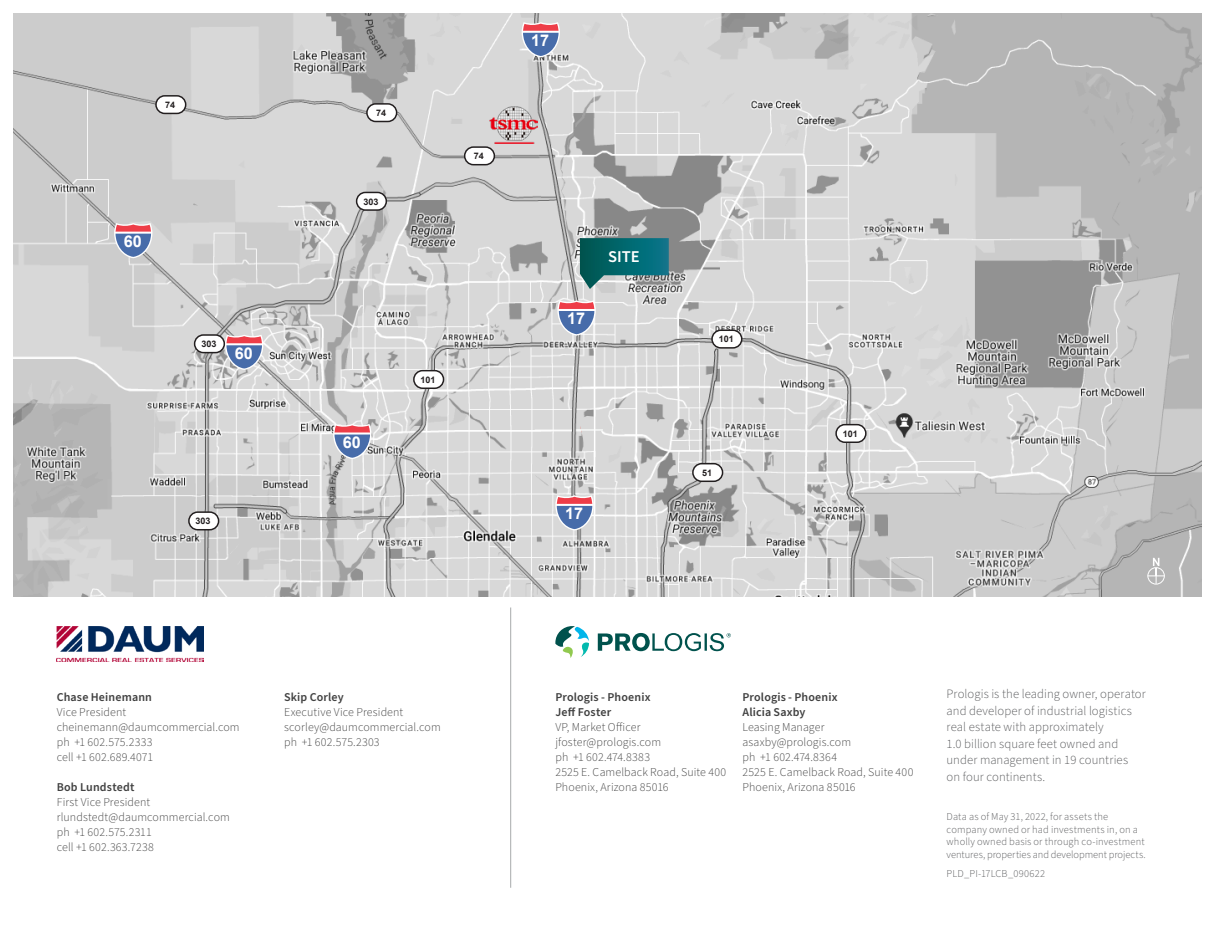
<style>
.page{position:relative;width:1215px;height:945px;background:#fff}
.page>*{position:absolute;margin:0;border:0;box-sizing:border-box;transform-origin:0 0}
.t1{font:600 16.5px "Source Sans Pro";color:#fff}
.t2{font:700 16.2px "Arial";color:#fff}
.t3{font:300 12.75px/16.5px "Source Sans Pro";letter-spacing:.005em;color:#57585a}
.t4{font:300 12px/15px "Source Sans Pro";letter-spacing:.01em;color:#414141}
.t5{font:600 12px/15px "Source Sans Pro";letter-spacing:.01em;color:#414141}
.t6{font:300 10.5px/12.6px "Source Sans Pro";letter-spacing:.01em;color:#57585a}
.t7{font:700 9px "Arial";color:#231f20}
</style>
<div class="page">
<svg style="left:555px;top:626px;width:34px;height:32px"></svg>
<svg style="left:598px;top:633px;width:133px;height:18px"></svg>
<hr style="left:510px;top:608px;width:1px;height:280px;background:#a7aaab">
<img style="left:57px;top:626px;width:147px;height:36px">
<img style="left:14px;top:14px;width:1188px;height:583px">
<img style="left:490px;top:106px;width:47px;height:38px">
<svg style="left:557px;top:300px;width:39px;height:36px"></svg>
<svg style="left:555px;top:495px;width:39px;height:35px"></svg>
<svg style="left:333px;top:424px;width:38px;height:35px"></svg>
<svg style="left:225px;top:335px;width:38px;height:35px"></svg>
<svg style="left:114px;top:223px;width:38px;height:35px"></svg>
<svg style="left:522px;top:22px;width:38px;height:35px"></svg>
<div style="left:712px;top:330px;width:30px;height:18px;background:#fff;border-radius:9px"></div>
<div style="left:711px;top:330px;width:31px;height:19px;border:2px solid #231f20;border-radius:9px"></div>
<div style="left:414px;top:371px;width:30px;height:17px;background:#fff;border-radius:9px"></div>
<div style="left:413px;top:370px;width:31px;height:19px;border:2px solid #231f20;border-radius:9px"></div>
<div style="left:836px;top:425px;width:30px;height:17px;background:#fff;border-radius:9px"></div>
<div style="left:835px;top:424px;width:32px;height:19px;border:2px solid #231f20;border-radius:9px"></div>
<div style="left:693px;top:464px;width:30px;height:17px;background:#fff;border-radius:9px"></div>
<div style="left:692px;top:463px;width:31px;height:19px;border:2px solid #231f20;border-radius:9px"></div>
<div style="left:357px;top:192px;width:29px;height:18px;background:#fff;border-radius:9px"></div>
<div style="left:356px;top:192px;width:31px;height:19px;border:2px solid #231f20;border-radius:9px"></div>
<div style="left:195px;top:335px;width:29px;height:18px;background:#fff;border-radius:9px"></div>
<div style="left:194px;top:334px;width:31px;height:19px;border:2px solid #231f20;border-radius:9px"></div>
<div style="left:189px;top:512px;width:30px;height:18px;background:#fff;border-radius:9px"></div>
<div style="left:188px;top:511px;width:31px;height:19px;border:2px solid #231f20;border-radius:9px"></div>
<div style="left:367px;top:104px;width:30px;height:17px;background:#fff;border-radius:9px"></div>
<div style="left:366px;top:103px;width:31px;height:19px;border:2px solid #231f20;border-radius:9px"></div>
<div style="left:156px;top:96px;width:30px;height:17px;background:#fff;border-radius:9px"></div>
<div style="left:155px;top:95px;width:31px;height:19px;border:2px solid #231f20;border-radius:9px"></div>
<div style="left:465px;top:147px;width:29px;height:18px;background:#fff;border-radius:9px"></div>
<div style="left:464px;top:146px;width:31px;height:19px;border:2px solid #231f20;border-radius:9px"></div>
<div style="left:1147px;top:567px;width:18px;height:18px;border:1px solid #fff;border-radius:50%"></div>
<svg style="left:1148px;top:558px;width:17px;height:26px"></svg>
<svg style="left:580px;top:238px;width:89px;height:51px;background:#2e797f"></svg>
<svg style="left:579px;top:416px;width:24px;height:36px"></svg>
<hr style="left:577px;top:429px;width:26px;height:2px;background:#f6f8f7">
<hr style="left:594px;top:410px;width:1px;height:47px;background:#fff">
<p class="t7" style="left:165px;top:99px;width:12px">74</p>
<h2 class="t2" style="left:124px;top:231px;width:20px">60</h2>
<p class="t7" style="left:201px;top:338px;width:17px">303</p>
<h2 class="t2" style="left:235px;top:342px;width:20px">60</h2>
<p class="t7" style="left:196px;top:515px;width:17px">303</p>
<p class="t7" style="left:376px;top:107px;width:12px">74</p>
<p class="t7" style="left:363px;top:195px;width:17px">303</p>
<p class="t7" style="left:474px;top:150px;width:12px">74</p>
<h2 class="t2" style="left:343px;top:431px;width:20px">60</h2>
<p class="t7" style="left:421px;top:374px;width:17px">101</p>
<h2 class="t2" style="left:531px;top:30px;width:20px">17</h2>
<h2 class="t2" style="left:567px;top:308px;width:20px">17</h2>
<h1 class="t1" style="left:608px;top:246px;width:33px">SITE</h1>
<h2 class="t2" style="left:565px;top:503px;width:20px">17</h2>
<p class="t7" style="left:719px;top:333px;width:17px">101</p>
<p class="t7" style="left:702px;top:467px;width:12px">51</p>
<p class="t7" style="left:843px;top:428px;width:17px">101</p>
<p class="t5" style="left:57px;top:690px;width:97px">Chase Heinemann</p>
<p class="t4" style="left:57px;top:705px;width:185px">Vice President cheinemann@daumcommercial.com ph +1 602.575.2333<br>cell +1 602.689.4071</p>
<p class="t5" style="left:57px;top:780px;width:79px">Bob Lundstedt</p>
<p class="t4" style="left:57px;top:795px;width:175px">First Vice President rlundstedt@daumcommercial.com ph +1 602.575.2311<br>cell +1 602.363.7238</p>
<p class="t5" style="left:284px;top:690px;width:61px">Skip Corley</p>
<p class="t4" style="left:284px;top:705px;width:158px">Executive Vice President scorley@daumcommercial.com ph +1 602.575.2303</p>
<p class="t5" style="left:555px;top:690px;width:97px">Prologis - Phoenix<br>Jeff Foster</p>
<p class="t4" style="left:555px;top:720px;width:172px">VP, Market Officer jfoster@prologis.com<br>ph +1 602.474.8383<br>2525 E. Camelback Road, Suite 400<br>Phoenix, Arizona 85016</p>
<p class="t5" style="left:742px;top:690px;width:97px">Prologis - Phoenix<br>Alicia Saxby</p>
<p class="t4" style="left:742px;top:720px;width:172px">Leasing Manager asaxby@prologis.com<br>ph +1 602.474.8364<br>2525 E. Camelback Road, Suite 400<br>Phoenix, Arizona 85016</p>
<p class="t3" style="left:947px;top:686px;width:201px">Prologis is the leading owner, operator and developer of industrial logistics real estate with approximately<br>1.0 billion square feet owned and under management in 19 countries<br>on four continents.</p>
<p class="t6" style="left:947px;top:811px;width:201px">Data as of May 31, 2022, for assets the company owned or had investments in, on a wholly owned basis or through co-investment ventures, properties and development projects.</p>
<p class="t6" style="left:947px;top:868px;width:100px">PLD_PI-17LCB_090622</p>
</div>
